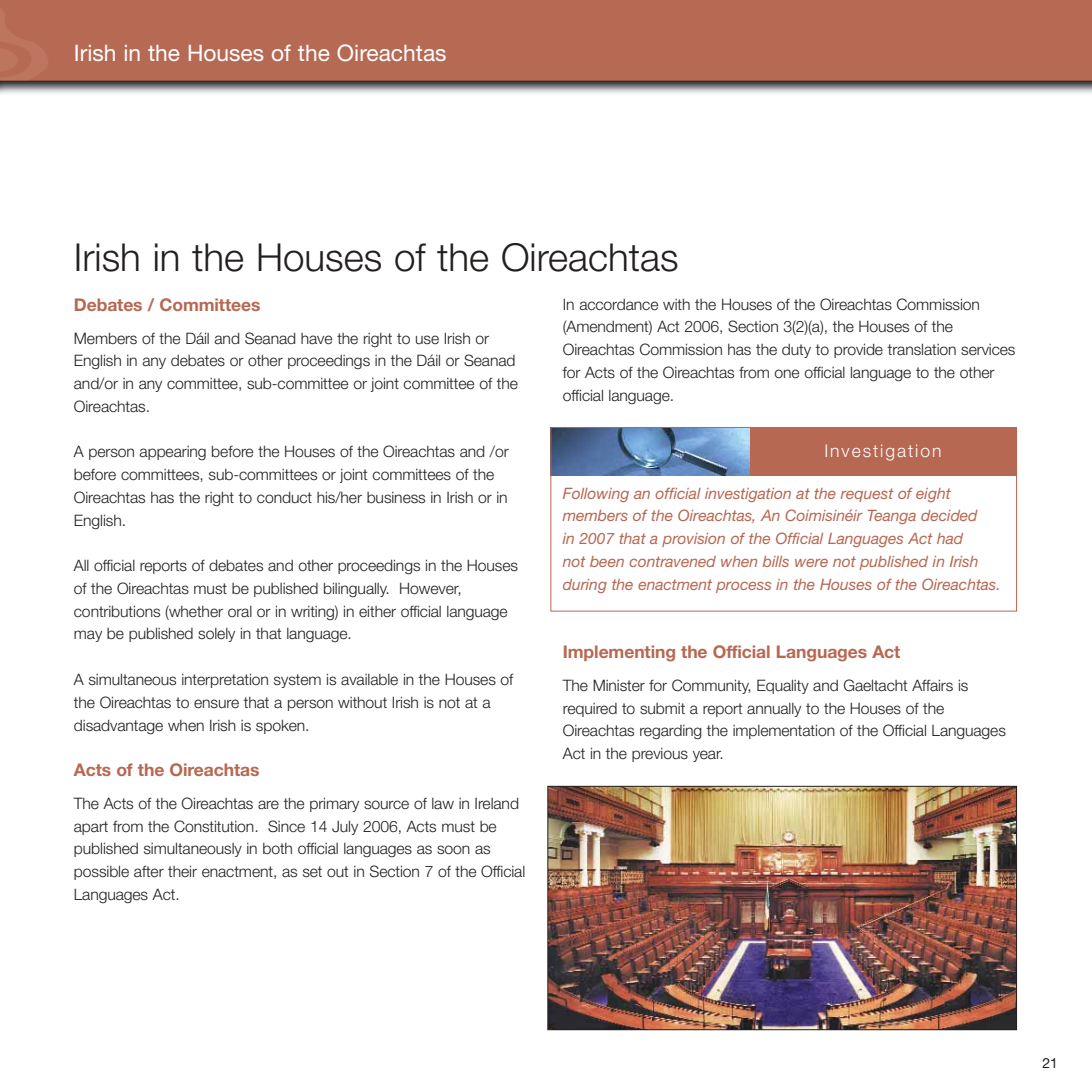
<style>
.page{position:relative;width:1092px;height:1092px;background:#fff}
.page>*{position:absolute;margin:0;border:0;box-sizing:border-box;transform-origin:0 0}
.t1{font:300 38.5px "Helvetica Neue LT";color:#231f1f}
.t2{font:22.75px "Helvetica Neue LT";color:#fff}
.t3{font:700 17.5px "Helvetica Neue LT";letter-spacing:-.005em;color:#b66852}
.t4{font:300 17.5px "Helvetica Neue LT";letter-spacing:.11em;color:#fff}
.t5{font:300 15.75px/22.8px "Helvetica Neue LT";letter-spacing:-.005em;color:#231f1f}
.t6{font:italic 15.75px/22.8px "Helvetica Neue LT";letter-spacing:-.005em;color:#b66852}
.t7{font:14px "Helvetica Neue LT";color:#231f1f}
</style>
<div class="page">
<img style="left:0;top:1px;width:1091px;height:93px">
<div style="left:550px;top:427px;width:466px;height:48px;background:#b66852"></div>
<img style="left:552px;top:429px;width:197px;height:46px">
<div style="left:550px;top:427px;width:466px;height:184px;border:1px solid #b66852"></div>
<img style="left:549px;top:787px;width:465px;height:241px">
<div style="left:547px;top:785px;width:469px;height:245px;border:1px solid #231f1f"></div>
<h2 class="t2" style="left:74px;top:45px;width:374px">Irish in the Houses of the Oireachtas</h2>
<h1 class="t1" style="left:74px;top:243px;width:606px">Irish in the Houses of the Oireachtas</h1>
<p class="t3" style="left:74px;top:298px;width:188px">Debates / Committees</p>
<p class="t5" style="left:74px;top:328px;width:445px">Members of the Dáil and Seanad have the right to use Irish or English in any debates or other proceedings in the Dáil or Seanad and/or in any committee, sub-committee or joint committee of the Oireachtas.</p>
<p class="t5" style="left:74px;top:442px;width:436px">A person appearing before the Houses of the Oireachtas and /or before committees, sub-committees or joint committees of the Oireachtas has the right to conduct his/her business in Irish or in English.</p>
<p class="t5" style="left:74px;top:556px;width:445px">All official reports of debates and other proceedings in the Houses of the Oireachtas must be published bilingually. However, contributions (whether oral or in writing) in either official language may be published solely in that language.</p>
<p class="t5" style="left:74px;top:669px;width:441px">A simultaneous interpretation system is available in the Houses of the Oireachtas to ensure that a person without Irish is not at a disadvantage when Irish is spoken.</p>
<p class="t3" style="left:74px;top:763px;width:187px">Acts of the Oireachtas</p>
<p class="t5" style="left:74px;top:793px;width:453px">The Acts of the Oireachtas are the primary source of law in Ireland apart from the Constitution. Since 14 July 2006, Acts must be published simultaneously in both official languages as soon as possible after their enactment, as set out in Section 7 of the Official Languages Act.</p>
<p class="t5" style="left:562px;top:294px;width:454px">In accordance with the Houses of the Oireachtas Commission (Amendment) Act 2006, Section 3(2)(a), the Houses of the Oireachtas Commission has the duty to provide translation services for Acts of the Oireachtas from one official language to the other official language.</p>
<p class="t4" style="left:824px;top:444px;width:118px">Investigation</p>
<p class="t6" style="left:562px;top:483px;width:439px">Following an official investigation at the request of eight members of the Oireachtas, An Coimisinéir Teanga decided<br>in 2007 that a provision of the Official Languages Act had<br>not been contravened when bills were not published in Irish during the enactment process in the Houses of the Oireachtas.</p>
<p class="t3" style="left:562px;top:645px;width:339px">Implementing the Official Languages Act</p>
<p class="t5" style="left:562px;top:675px;width:444px">The Minister for Community, Equality and Gaeltacht Affairs is required to submit a report annually to the Houses of the Oireachtas regarding the implementation of the Official Languages Act in the previous year.</p>
<p class="t7" style="left:1042px;top:1057px;width:17px">21</p>
</div>
